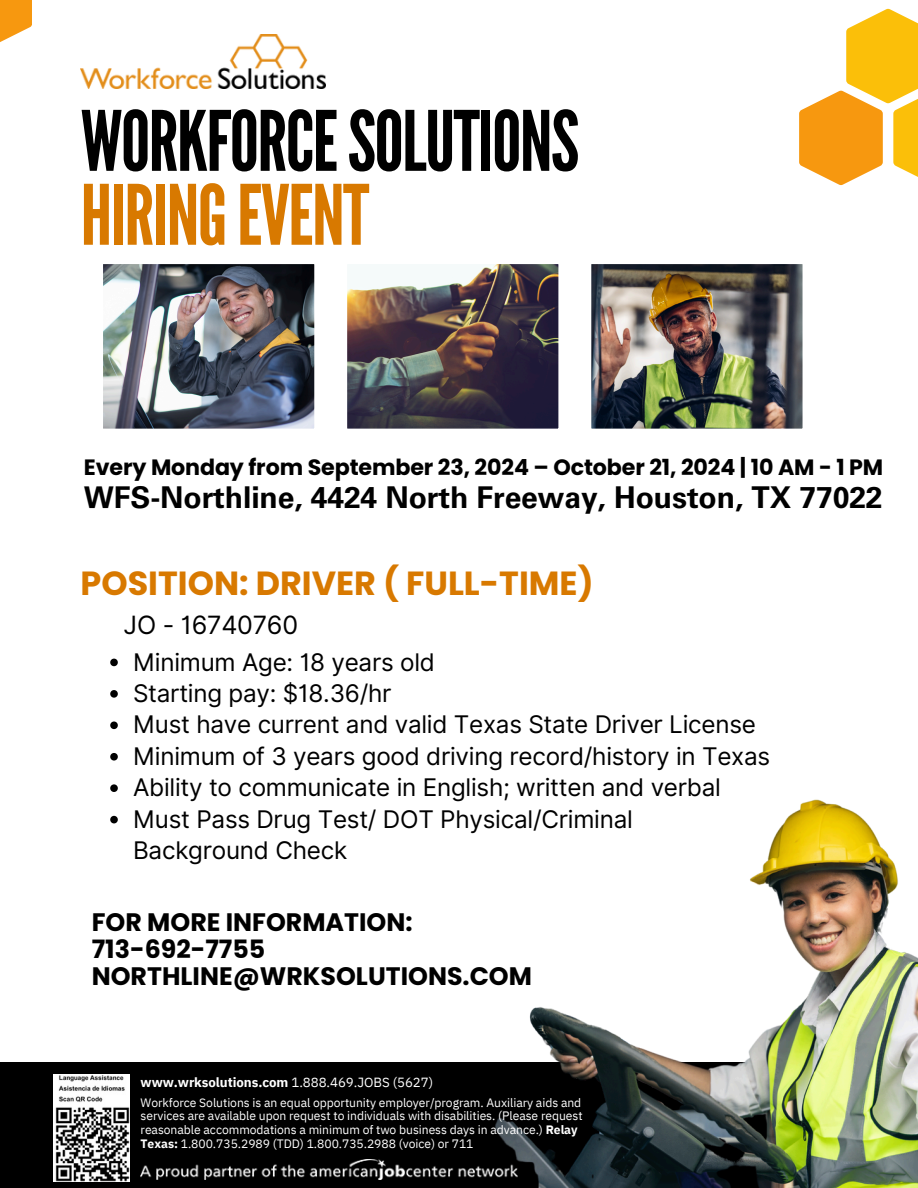
<style>
.page{position:relative;width:918px;height:1188px;background:#fff}
.page>*{position:absolute;margin:0;border:0;box-sizing:border-box;transform-origin:0 0}
.t1{font:82.95px/73.9px "League Gothic";letter-spacing:-.02em;color:#000}
.t2{font:700 33.45px "Poppins";color:#d87900}
.t3{font:700 30px "Univers LT Std";letter-spacing:-.005em;color:#000}
.t4{font:700 25.2px/27px "Poppins";color:#000}
.t5{font:25.2px "Inter";letter-spacing:-.01em;color:#000}
.t6{font:24.3px/31.5px "Inter";letter-spacing:-.01em;color:#000}
.t7{font:700 22.2px "Poppins";letter-spacing:-.005em;color:#000}
.t8{font:700 13.2px "IBM Plex Sans";letter-spacing:-.005em;color:#fff}
.t9{font:12.15px/13.6px "IBM Plex Sans";letter-spacing:-.005em;color:#fff}
.s1{color:#d87900}
.s2{font-weight:400}
.s3{font-weight:700}
</style>
<div class="page">
<div style="left:0;top:1062px;width:918px;height:126px;background:#000"></div>
<img style="left:81px;top:34px;width:245px;height:54px">
<svg style="left:799px;top:9px;width:119px;height:176px"></svg>
<img style="left:103px;top:264px;width:212px;height:165px">
<img style="left:347px;top:264px;width:212px;height:165px">
<img style="left:591px;top:264px;width:212px;height:165px">
<svg style="left:0;top:0;width:32px;height:42px"></svg>
<img style="left:53px;top:1074px;width:77px;height:107px">
<img style="left:141px;top:1159px;width:265px;height:21px">
<img style="left:406px;top:799px;width:512px;height:389px">
<svg style="left:110px;top:659px;width:8px;height:7px"></svg>
<svg style="left:110px;top:690px;width:8px;height:8px"></svg>
<svg style="left:110px;top:722px;width:8px;height:7px"></svg>
<svg style="left:110px;top:753px;width:8px;height:8px"></svg>
<svg style="left:110px;top:784px;width:8px;height:8px"></svg>
<svg style="left:110px;top:816px;width:8px;height:7px"></svg>
<p class="t1" style="left:81px;top:106px;width:500px">WORKFORCESOLUTIONS<br><span class="s1">HIRINGEVENT</span></p>
<h5 class="t7" style="left:84px;top:451px;width:801px">Every Monday from September 23, 2024 – October 21, 2024 | 10 AM - 1 PM</h5>
<p class="t3" style="left:84px;top:486px;width:800px">WFS-Northline, 4424 North Freeway, Houston, TX 77022</p>
<h3 class="t2" style="left:81px;top:560px;width:515px">POSITION: DRIVER ( FULL-TIME)</h3>
<h2 class="t5" style="left:124px;top:610px;width:176px">JO - 16740760</h2>
<p class="t6" style="left:133px;top:646px;width:303px">Minimum Age: 18 years old</p>
<p class="t6" style="left:133px;top:677px;width:260px">Starting pay: $18.36/hr</p>
<p class="t6" style="left:133px;top:709px;width:624px">Must have current and valid Texas State Driver License</p>
<p class="t6" style="left:133px;top:740px;width:639px">Minimum of 3 years good driving record/history in Texas</p>
<p class="t6" style="left:133px;top:772px;width:589px">Ability to communicate in English; written and verbal</p>
<p class="t6" style="left:133px;top:803px;width:501px">Must Pass Drug Test/ DOT Physical/Criminal<br>Background Check</p>
<h4 class="t4" style="left:92px;top:909px;width:442px">FOR MORE INFORMATION:<br>713-692-7755<br>NORTHLINE@WRKSOLUTIONS.COM</h4>
<p class="t8" style="left:141px;top:1073px;width:294px">www.wrksolutions.com <span class="s2">1.888.469.JOBS (5627)</span></p>
<p class="t9" style="left:141px;top:1095px;width:444px">Workforce Solutions is an equal opportunity employer/program. Auxiliary aids and services are available upon request to individuals with disabilities. (Please request reasonable accommodations a minimum of two business days in advance.) <span class="s3">Relay Texas:</span> 1.800.735.2989 (TDD) 1.800.735.2988 (voice) or 711</p>
</div>
